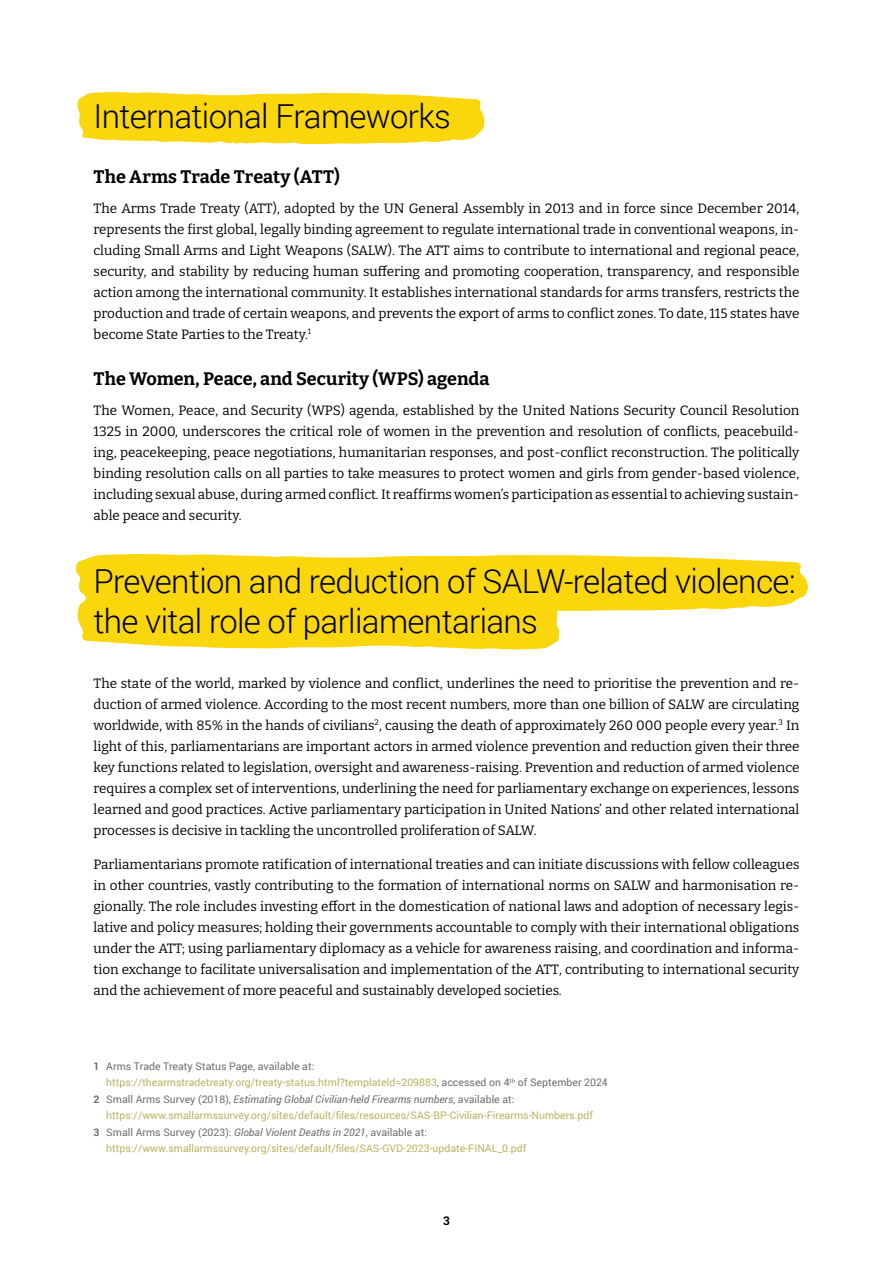
<style>
.page{position:relative;width:893px;height:1263px;background:#fff}
.page>*{position:absolute;margin:0;border:0;box-sizing:border-box;transform-origin:0 0}
.t1{font:300 33px/39.6px "Roboto";letter-spacing:-.02em;color:#000}
.t2{font:700 18px "Bitter";color:#000}
.t3{font:13.5px/21px "Bitter";color:#000;text-align:justify}
.t4{font:700 12px "Roboto";color:#000}
.t5{font:10.5px "Roboto";color:#b6b562}
.t6{font:10.5px "Roboto";color:#706f6f}
.t7{font:italic 10.5px "Roboto";color:#706f6f}
.s1{font-weight:700}
.s2{color:#706f6f}
.s3{font-weight:700;font-style:normal}
.s4{font-style:normal}
.s5{font-style:italic}
</style>
<div class="page">
<svg style="left:77px;top:92px;width:408px;height:52px;background:#fada24"></svg>
<svg style="left:76px;top:554px;width:732px;height:96px"></svg>
<h1 class="t1" style="left:94px;top:96px;width:359px">International Frameworks</h1>
<h2 class="t2" style="left:94px;top:165px;width:248px">The Arms Trade Treaty (ATT)</h2>
<p class="t3" style="left:94px;top:197px;width:707px">The Arms Trade Treaty (ATT), adopted by the UN General Assembly in 2013 and in force since December 2014, represents the first global, legally binding agreement to regulate international trade in conventional weapons, in&shy;cluding Small Arms and Light Weapons (SALW). The ATT aims to contribute to international and regional peace, security, and stability by reducing human suffering and promoting cooperation, transparency, and responsible action among the international community. It establishes international standards for arms transfers, restricts the production and trade of certain weapons, and prevents the export of arms to conflict zones. To date, 115 states have become State Parties to the Treaty.<sup>1</sup></p>
<h2 class="t2" style="left:94px;top:367px;width:397px">The Women, Peace, and Security (WPS) agenda</h2>
<p class="t3" style="left:94px;top:399px;width:707px">The Women, Peace, and Security (WPS) agenda, established by the United Nations Security Council Resolution 1325 in 2000, underscores the critical role of women in the prevention and resolution of conflicts, peacebuild&shy;ing, peacekeeping, peace negotiations, humanitarian responses, and post-conflict reconstruction. The politically binding resolution calls on all parties to take measures to protect women and girls from gender-based violence, including sexual abuse, during armed conflict. It reaffirms women’s participation as essential to achieving sustain&shy;able peace and security.</p>
<h1 class="t1" style="left:94px;top:561px;width:704px">Prevention and reduction of SALW-related violence: the vital role of parliamentarians</h1>
<p class="t3" style="left:94px;top:672px;width:707px">The state of the world, marked by violence and conflict, underlines the need to prioritise the prevention and re&shy;duction of armed violence. According to the most recent numbers, more than one billion of SALW are circulating worldwide, with 85% in the hands of civilians<sup>2</sup>, causing the death of approximately 260 000 people every year.<sup>3</sup> In light of this, parliamentarians are important actors in armed violence prevention and reduction given their three key functions related to legislation, oversight and awareness-raising. Prevention and reduction of armed violence requires a complex set of interventions, underlining the need for parliamentary exchange on experiences, lessons learned and good practices. Active parliamentary participation in United Nations’ and other related international processes is decisive in tackling the uncontrolled proliferation of SALW.</p>
<p class="t3" style="left:94px;top:853px;width:707px">Parliamentarians promote ratification of international treaties and can initiate discussions with fellow colleagues in other countries, vastly contributing to the formation of international norms on SALW and harmonisation re&shy;gionally. The role includes investing effort in the domestication of national laws and adoption of necessary legis&shy;lative and policy measures; holding their governments accountable to comply with their international obligations under the ATT; using parliamentary diplomacy as a vehicle for awareness raising, and coordination and informa&shy;tion exchange to facilitate universalisation and implementation of the ATT, contributing to international security and the achievement of more peaceful and sustainably developed societies.</p>
<p class="t6" style="left:94px;top:1059px;width:222px"><span class="s1">1</span> Arms Trade Treaty Status Page, available at:</p>
<p class="t5" style="left:106px;top:1075px;width:503px">https://thearmstradetreaty.org/treaty-status.html?templateId=209883<span class="s2">, accessed on 4</span><sup>th</sup> <span class="s2">of September 2024</span></p>
<p class="t7" style="left:94px;top:1092px;width:422px"><span class="s3">2</span> <span class="s4">Small Arms Survey (2018),</span> Estimating Global Civilian-held Firearms numbers<span class="s4">, available at:</span></p>
<p class="t5" style="left:106px;top:1108px;width:488px">https://www.smallarmssurvey.org/sites/default/files/resources/SAS-BP-Civilian-Firearms-Numbers.pdf</p>
<p class="t6" style="left:94px;top:1125px;width:335px"><span class="s1">3</span> Small Arms Survey (2023): <span class="s5">Global Violent Deaths in 2021</span>, available at:</p>
<p class="t5" style="left:106px;top:1141px;width:422px">https://www.smallarmssurvey.org/sites/default/files/SAS-GVD-2023-update-FINAL_0.pdf</p>
<p class="t4" style="left:443px;top:1212px;width:8px">3</p>
</div>
